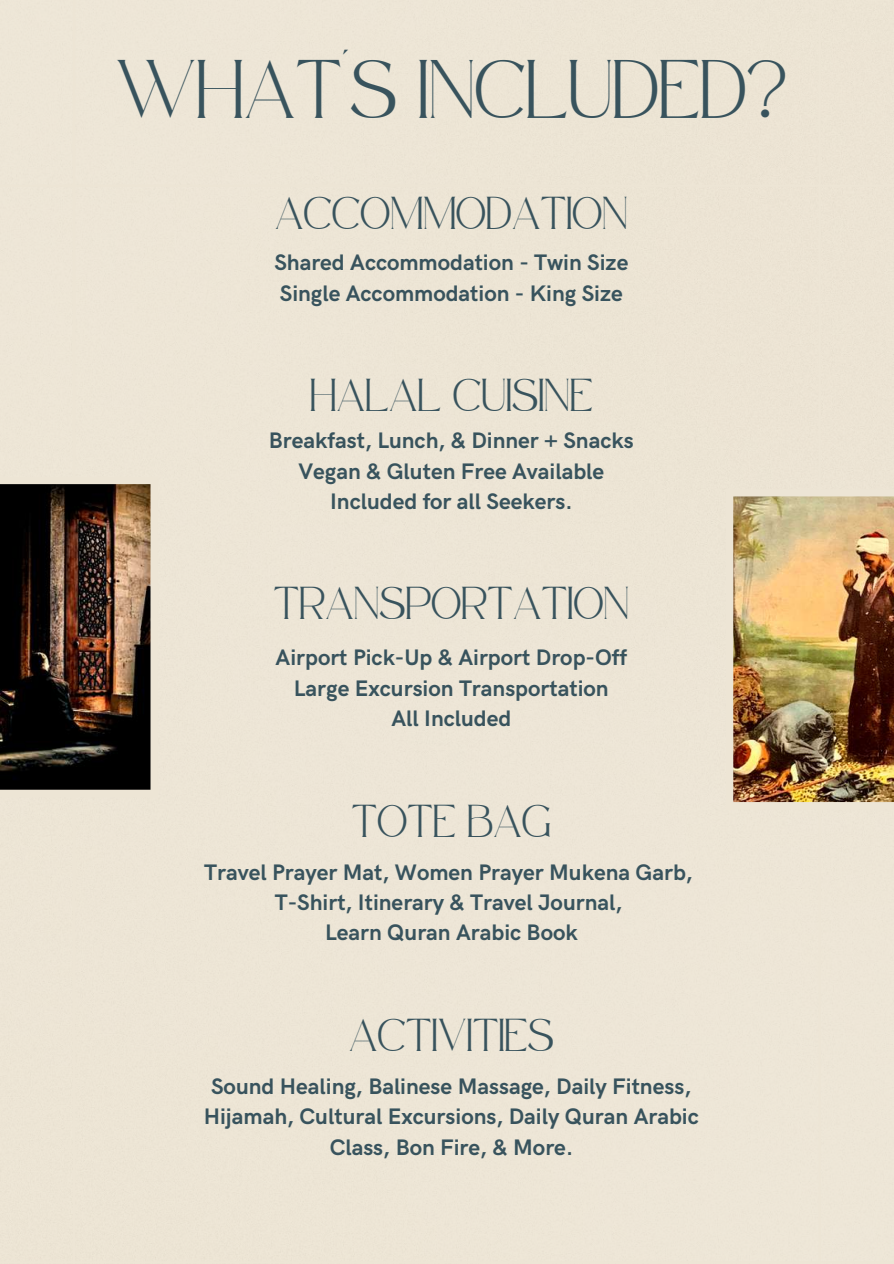
<style>
.page{position:relative;width:894px;height:1264px;background:#fff}
.page>*{position:absolute;margin:0;border:0;box-sizing:border-box;transform-origin:0 0}
.t1{font:40.5px "Safira March";color:#38535d}
.t2{font:700 22.5px/30.3px "HK Grotesk";color:#38535d;text-align:center}
.t3{font:22.5px "Safira March";color:#38535d}
</style>
<div class="page">
<hr style="left:0;top:185px;width:893px;height:2px;background:#ede5d5">
<hr style="left:73px;top:0;width:2px;height:1263px;background:#ede5d5">
<hr style="left:818px;top:0;width:2px;height:1263px;background:#ede5d5">
<hr style="left:0;top:1261px;width:893px;height:2px;background:#ede5d5">
<img style="left:0;top:477px;width:158px;height:320px">
<img style="left:725px;top:489px;width:168px;height:320px">
<h1 class="t1" style="left:116px;top:80px;width:672px">WHAT'S INCLUDED?</h1>
<p class="t3" style="left:275px;top:208px;width:354px">ACCOMMODATION</p>
<p class="t2" style="left:274px;top:248px;width:355px;text-align:left">Shared Accommodation - Twin Size<br>Single Accommodation - King Size</p>
<p class="t3" style="left:310px;top:390px;width:284px">HALAL CUISINE</p>
<p class="t2" style="left:269px;top:426px;width:366px">Breakfast, Lunch, &amp; Dinner + Snacks<br>Vegan &amp; Gluten Free Available<br>Included for all Seekers.</p>
<p class="t3" style="left:274px;top:598px;width:356px">TRANSPORTATION</p>
<p class="t2" style="left:275px;top:643px;width:353px">Airport Pick-Up &amp; Airport Drop-Off<br>Large Excursion Transportation<br>All Included</p>
<p class="t3" style="left:351px;top:815px;width:201px">TOTE BAG</p>
<p class="t2" style="left:204px;top:857px;width:490px">Travel Prayer Mat, Women Prayer Mukena Garb,<br>T-Shirt, Itinerary &amp; Travel Journal,<br>Learn Quran Arabic Book</p>
<p class="t3" style="left:349px;top:1029px;width:206px">ACTIVITIES</p>
<p class="t2" style="left:204px;top:1072px;width:496px">Sound Healing, Balinese Massage, Daily Fitness,<br>Hijamah, Cultural Excursions, Daily Quran Arabic<br>Class, Bon Fire, &amp; More.</p>
</div>
